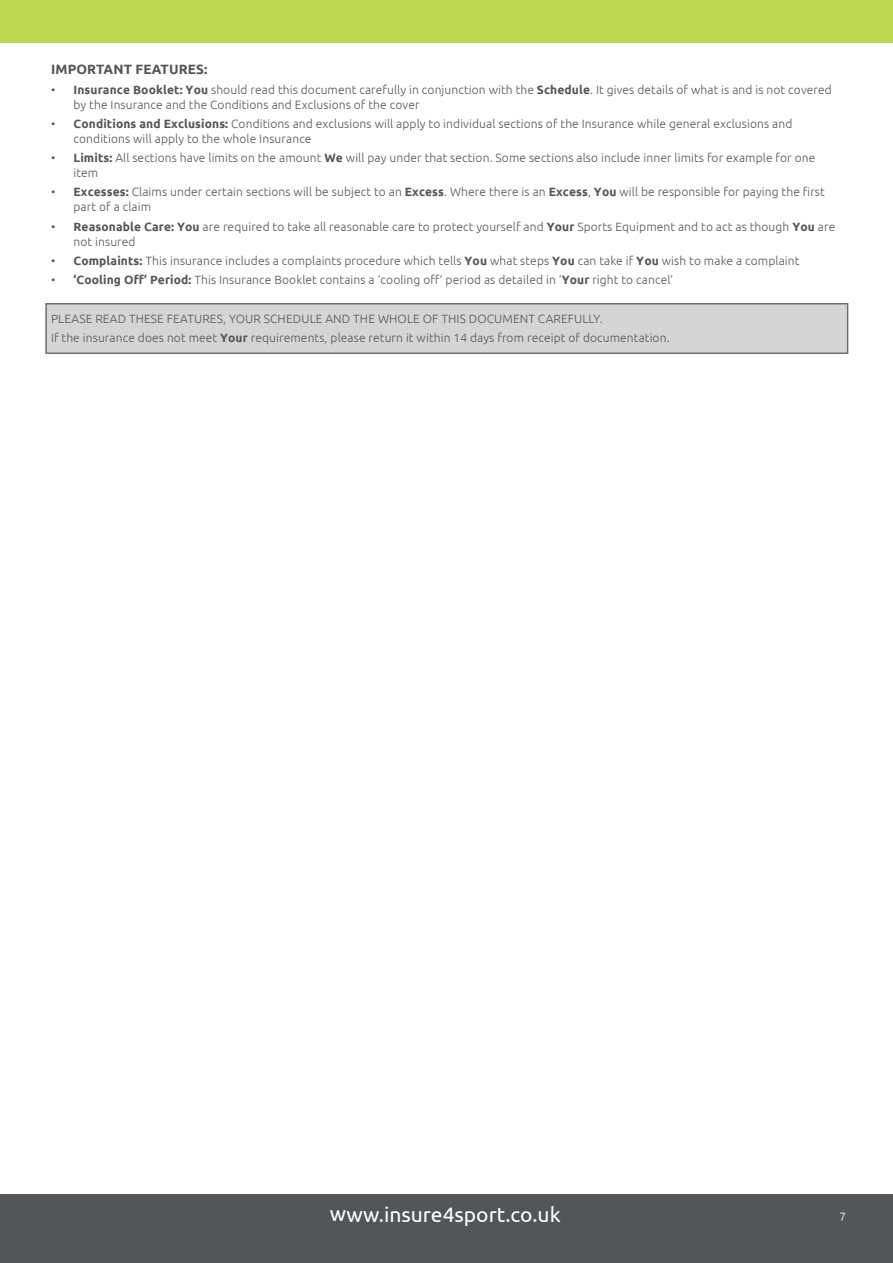
<style>
.page{position:relative;width:893px;height:1263px;background:#fff}
.page>*{position:absolute;margin:0;border:0;box-sizing:border-box;transform-origin:0 0}
.t1{font:21px "Ubuntu";letter-spacing:-.005em;color:#fff}
.t2{font:700 13.5px "Ubuntu";letter-spacing:.01em;color:#525658}
.t3{font:300 12px/15px "Ubuntu";letter-spacing:.01em;color:#525658}
.t4{font:300 12px "Ubuntu";color:#fff}
.s1{font-weight:700}
</style>
<div class="page">
<div style="left:0;top:1194px;width:893px;height:69px;background:#525658"></div>
<div style="left:0;top:0;width:893px;height:43px;background:#bdd750"></div>
<div style="left:45px;top:303px;width:803px;height:51px;background:#d6d5d5;border:2px solid #6e6f71"></div>
<p class="t2" style="left:51px;top:61px;width:158px">IMPORTANT FEATURES:</p>
<p class="t3" style="left:74px;top:81px;width:760px;text-indent:-22px">• <span class="s1">Insurance Booklet: You</span> should read this document carefully in conjunction with the <span class="s1">Schedule</span>. It gives details of what is and is not covered by the Insurance and the Conditions and Exclusions of the cover</p>
<p class="t3" style="left:74px;top:116px;width:720px;text-indent:-22px">• <span class="s1">Conditions and Exclusions:</span> Conditions and exclusions will apply to individual sections of the Insurance while general exclusions and conditions will apply to the whole Insurance</p>
<p class="t3" style="left:74px;top:150px;width:743px;text-indent:-22px">• <span class="s1">Limits:</span> All sections have limits on the amount <span class="s1">We</span> will pay under that section. Some sections also include inner limits for example for one item</p>
<p class="t3" style="left:74px;top:184px;width:753px;text-indent:-22px">• <span class="s1">Excesses:</span> Claims under certain sections will be subject to an <span class="s1">Excess</span>. Where there is an <span class="s1">Excess</span>, <span class="s1">You</span> will be responsible for paying the first part of a claim</p>
<p class="t3" style="left:74px;top:218px;width:763px;text-indent:-22px">• <span class="s1">Reasonable Care: You</span> are required to take all reasonable care to protect yourself and <span class="s1">Your</span> Sports Equipment and to act as though <span class="s1">You</span> are not insured</p>
<p class="t3" style="left:51px;top:253px;width:750px">• <span class="s1">Complaints:</span> This insurance includes a complaints procedure which tells <span class="s1">You</span> what steps <span class="s1">You</span> can take if <span class="s1">You</span> wish to make a complaint</p>
<p class="t3" style="left:51px;top:272px;width:624px">• <span class="s1">‘Cooling Off’ Period:</span> This Insurance Booklet contains a ‘cooling off’ period as detailed in ‘<span class="s1">Your</span> right to cancel’</p>
<p class="t3" style="left:51px;top:308px;width:620px;line-height:19.2px">PLEASE READ THESE FEATURES, YOUR SCHEDULE AND THE WHOLE OF THIS DOCUMENT CAREFULLY.<br>If the insurance does not meet <span class="s1">Your</span> requirements, please return it within 14 days from receipt of documentation.</p>
<h1 class="t1" style="left:330px;top:1202px;width:232px">www.insure4sport.co.uk</h1>
<p class="t4" style="left:840px;top:1210px;width:8px">7</p>
</div>
